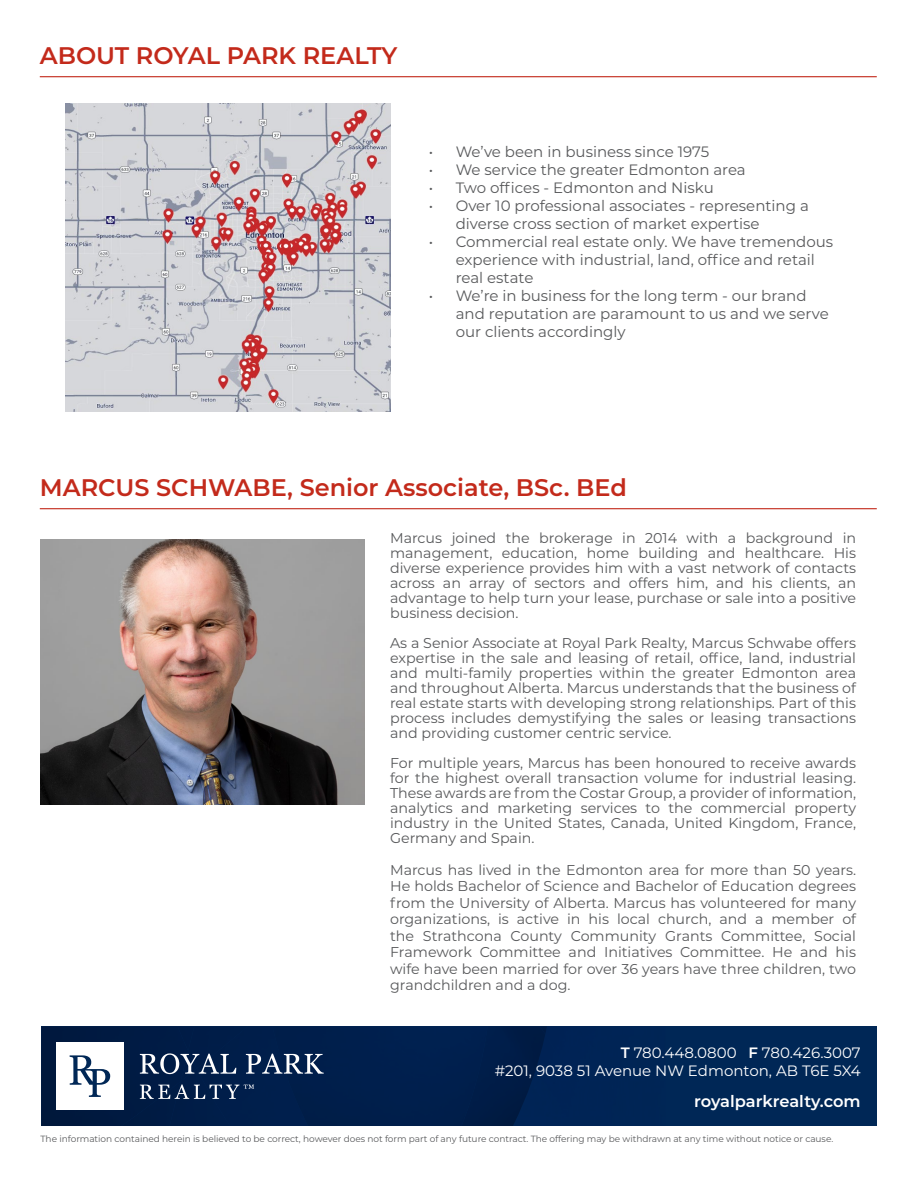
<style>
.page{position:relative;width:918px;height:1188px;background:#fff}
.page>*{position:absolute;margin:0;border:0;box-sizing:border-box;transform-origin:0 0}
.t1{font:600 24px "Montserrat";color:#c32a1b}
.t2{font:600 16.2px "Montserrat";letter-spacing:-.005em;color:#fff}
.t3{font:15px/18px "Montserrat";color:#58595b}
.t4{font:15px/18px "Montserrat";color:#fff;text-align:right}
.t5{font:14.25px/15px "Montserrat";color:#58595b;text-align:justify}
.t6{font:9px "Montserrat";letter-spacing:-.005em;color:#58595b}
.s1{font-weight:600}
</style>
<div class="page">
<div style="left:41px;top:1026px;width:836px;height:100px;background:#002756"></div>
<svg style="left:540px;top:1026px;width:7px;height:8px"></svg>
<div style="left:41px;top:1026px;width:140px;height:100px;background:#001941"></div>
<img style="left:178px;top:1026px;width:10px;height:25px">
<img style="left:181px;top:1051px;width:7px;height:2px">
<div style="left:121px;top:1081px;width:49px;height:45px;background:#001b42"></div>
<img style="left:170px;top:1074px;width:27px;height:52px">
<div style="left:197px;top:1026px;width:76px;height:100px;background:#001e4a"></div>
<div style="left:273px;top:1026px;width:215px;height:100px;background:#001f4d"></div>
<svg style="left:140px;top:1053px;width:96px;height:21px"></svg>
<svg style="left:246px;top:1054px;width:78px;height:20px"></svg>
<svg style="left:140px;top:1084px;width:114px;height:15px"></svg>
<div style="left:56px;top:1042px;width:68px;height:68px;background:#fff"></div>
<svg style="left:70px;top:1055px;width:40px;height:42px"></svg>
<hr style="left:40px;top:76px;width:837px;height:1px;background:#c32a1b">
<hr style="left:40px;top:508px;width:837px;height:1px;background:#c32a1b">
<img style="left:41px;top:539px;width:323px;height:266px">
<img style="left:65px;top:104px;width:325px;height:308px">
<h1 class="t1" style="left:40px;top:38px;width:359px">ABOUT ROYAL PARK REALTY</h1>
<p class="t3" style="left:429px;top:142px;width:282px">• We’ve been in business since 1975</p>
<p class="t3" style="left:429px;top:160px;width:319px">• We service the greater Edmonton area</p>
<p class="t3" style="left:429px;top:178px;width:287px">• Two offices - Edmonton and Nisku</p>
<p class="t3" style="left:456px;top:196px;width:355px;text-indent:-27px">• Over 10 professional associates - representing a diverse cross section of market expertise</p>
<p class="t3" style="left:456px;top:232px;width:379px;text-indent:-27px">• Commercial real estate only. We have tremendous experience with industrial, land, office and retail real estate</p>
<p class="t3" style="left:456px;top:286px;width:375px;text-indent:-27px">• We’re in business for the long term - our brand and reputation are paramount to us and we serve our clients accordingly</p>
<h1 class="t1" style="left:40px;top:470px;width:589px">MARCUS SCHWABE, Senior Associate, BSc. BEd</h1>
<p class="t5" style="left:390px;top:530px;width:468px">Marcus joined the brokerage in 2014 with a background in management, education, home building and healthcare. His diverse experience provides him with a vast network of contacts across an array of sectors and offers him, and his clients, an advantage to help turn your lease, purchase or sale into a positive business decision.</p>
<p class="t5" style="left:390px;top:635px;width:468px">As a Senior Associate at Royal Park Realty, Marcus Schwabe offers expertise in the sale and leasing of retail, office, land, industrial and multi-family properties within the greater Edmonton area and throughout Alberta. Marcus understands that the business of real estate starts with developing strong relationships. Part of this process includes demystifying the sales or leasing transactions and providing customer centric service.</p>
<p class="t5" style="left:390px;top:755px;width:468px">For multiple years, Marcus has been honoured to receive awards for the highest overall transaction volume for industrial leasing.<br>These awards are from the Costar Group, a provider of information, analytics and marketing services to the commercial property industry in the United States, Canada, United Kingdom, France, Germany and Spain.</p>
<p class="t5" style="left:390px;top:861px;width:468px;line-height:16.5px">Marcus has lived in the Edmonton area for more than 50 years.<br>He holds Bachelor of Science and Bachelor of Education degrees from the University of Alberta. Marcus has volunteered for many organizations, is active in his local church, and a member of the Strathcona County Community Grants Committee, Social Framework Committee and Initiatives Committee. He and his wife have been married for over 36 years have three children, two grandchildren and a dog.</p>
<p class="t4" style="left:495px;top:1044px;width:368px"><span class="s1">T</span> 780.448.0800 <span class="s1">F</span> 780.426.3007<br>#201, 9038 51 Avenue NW Edmonton, AB T6E 5X4</p>
<p class="t2" style="left:694px;top:1090px;width:168px">royalparkrealty.com</p>
<p class="t6" style="left:40px;top:1133px;width:794px">The information contained herein is believed to be correct, however does not form part of any future contract. The offering may be withdrawn at any time without notice or cause.</p>
</div>
